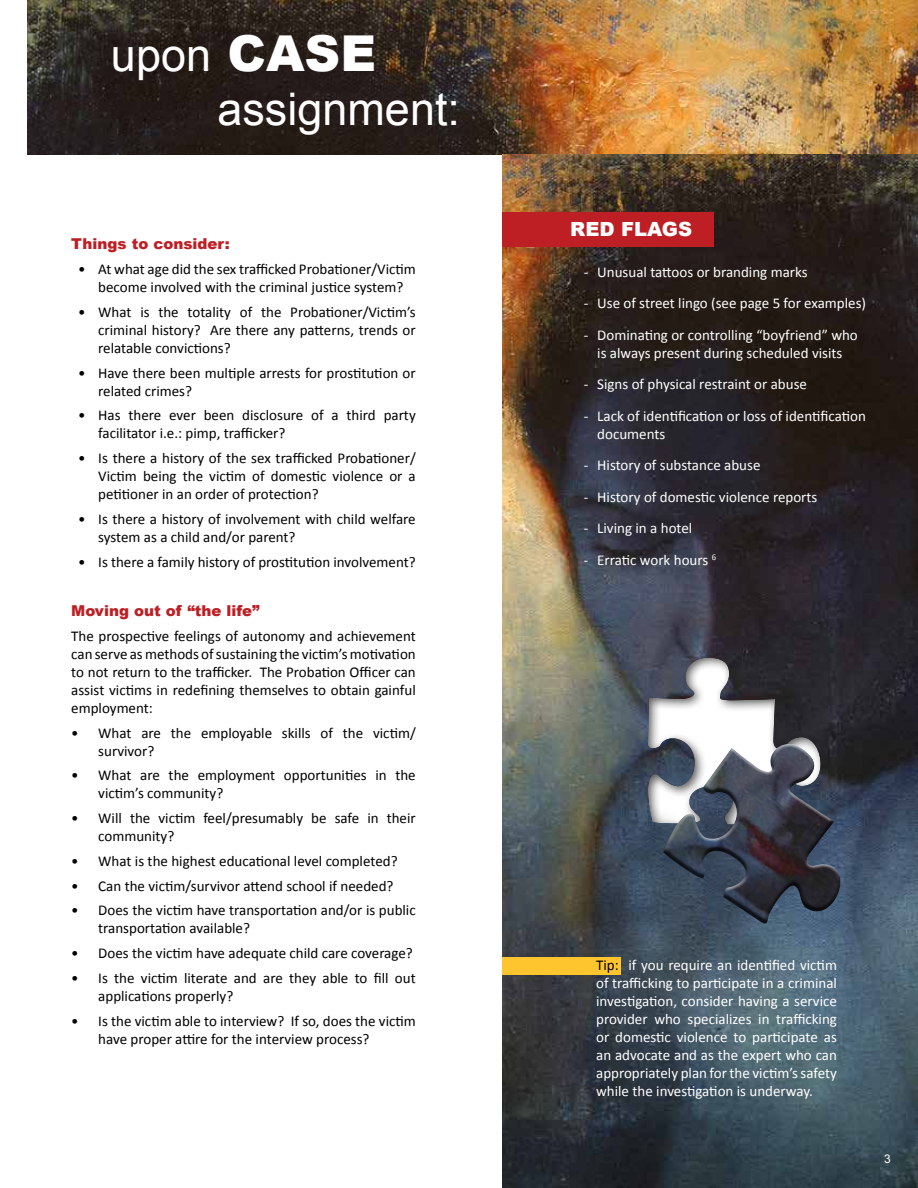
<style>
.page{position:relative;width:918px;height:1188px;background:#fff}
.page>*{position:absolute;margin:0;border:0;box-sizing:border-box;transform-origin:0 0}
.t1{font:45px/54px "Arial";color:#fff}
.t2{font:900 19.5px "Arial";color:#fff}
.t3{font:15px/18px "Calibri";color:#000}
.t4{font:15px/18px "Calibri";color:#fff;text-align:center}
.t5{font:900 15px "Arial";color:#bd1f24}
.t6{font:12px "Arial";color:#fff}
.s1{font-weight:900;font-size:49.5px}
.s2{color:#000}
</style>
<div class="page">
<img style="left:27px;top:0;width:891px;height:154px">
<img style="left:502px;top:154px;width:416px;height:1034px">
<div style="left:502px;top:212px;width:212px;height:35px;background:#bd1f24"></div>
<div style="left:502px;top:957px;width:119px;height:18px;background:#ffc52f"></div>
<div style="left:645px;top:655px;width:176px;height:171px;background:#000;opacity:.67"></div>
<div style="left:574px;top:797px;width:205px;height:209px;background:#000;opacity:.19"></div>
<svg style="left:656px;top:711px;width:240px;height:239px"></svg>
<svg style="left:655px;top:717px;width:239px;height:234px;background:#515a67"></svg>
<h1 class="t1" style="left:217px;top:29px;width:244px;text-indent:-106px">upon <span class="s1">CASE </span>assignment:</h1>
<p class="t5" style="left:71px;top:233px;width:160px">Things to consider:</p>
<p class="t3" style="left:78px;top:260px;width:339px;text-align:center">• At what age did the sex trafficked Probationer/Victim become involved with the criminal justice system?</p>
<p class="t3" style="left:98px;top:303px;width:319px;text-align:justify;text-indent:-20px">• What is the totality of the Probationer/Victim’s criminal history? Are there any patterns, trends or relatable convictions?</p>
<p class="t3" style="left:98px;top:364px;width:319px;text-indent:-20px">• Have there been multiple arrests for prostitution or related crimes?</p>
<p class="t3" style="left:98px;top:406px;width:319px;text-indent:-20px">• Has there ever been disclosure of a third party facilitator i.e.: pimp, trafficker?</p>
<p class="t3" style="left:98px;top:449px;width:319px;text-align:justify;text-indent:-20px">• Is there a history of the sex trafficked Probationer/ Victim being the victim of domestic violence or a petitioner in an order of protection?</p>
<p class="t3" style="left:98px;top:510px;width:319px;text-indent:-20px">• Is there a history of involvement with child welfare system as a child and/or parent?</p>
<p class="t3" style="left:78px;top:553px;width:339px">• Is there a family history of prostitution involvement?</p>
<p class="t5" style="left:71px;top:600px;width:190px">Moving out of “the life”</p>
<p class="t3" style="left:71px;top:627px;width:346px;text-align:justify">The prospective feelings of autonomy and achievement can serve as methods of sustaining the victim’s motivation to not return to the trafficker. The Probation Officer can assist victims in redefining themselves to obtain gainful employment:</p>
<p class="t3" style="left:98px;top:724px;width:319px;text-indent:-27px">• What are the employable skills of the victim/ survivor?</p>
<p class="t3" style="left:98px;top:766px;width:319px;text-indent:-27px">• What are the employment opportunities in the victim’s community?</p>
<p class="t3" style="left:98px;top:809px;width:319px;text-indent:-27px">• Will the victim feel/presumably be safe in their community?</p>
<p class="t3" style="left:71px;top:852px;width:328px">• What is the highest educational level completed?</p>
<p class="t3" style="left:71px;top:877px;width:324px">• Can the victim/survivor attend school if needed?</p>
<p class="t3" style="left:98px;top:901px;width:319px;text-indent:-27px">• Does the victim have transportation and/or is public transportation available?</p>
<p class="t3" style="left:71px;top:944px;width:343px">• Does the victim have adequate child care coverage?</p>
<p class="t3" style="left:98px;top:969px;width:319px;text-indent:-27px">• Is the victim literate and are they able to fill out applications properly?</p>
<p class="t3" style="left:98px;top:1012px;width:319px;text-indent:-27px">• Is the victim able to interview? If so, does the victim have proper attire for the interview process?</p>
<h2 class="t2" style="left:570px;top:215px;width:124px">RED FLAGS</h2>
<p class="t4" style="left:584px;top:263px;width:225px">- Unusual tattoos or branding marks</p>
<p class="t4" style="left:584px;top:294px;width:284px">- Use of street lingo (see page 5 for examples)</p>
<p class="t4" style="left:584px;top:326px;width:276px">- Dominating or controlling “boyfriend” who is always present during scheduled visits</p>
<p class="t4" style="left:584px;top:375px;width:225px">- Signs of physical restraint or abuse</p>
<p class="t4" style="left:597px;top:407px;width:270px;text-align:left;text-indent:-14px">- Lack of identification or loss of identification documents</p>
<p class="t4" style="left:584px;top:456px;width:178px">- History of substance abuse</p>
<p class="t4" style="left:584px;top:488px;width:235px">- History of domestic violence reports</p>
<p class="t4" style="left:584px;top:519px;width:110px">- Living in a hotel</p>
<p class="t4" style="left:584px;top:551px;width:134px">- Erratic work hours <sup>6</sup></p>
<p class="t4" style="left:596px;top:956px;width:242px;text-align:justify"><span class="s2">Tip:</span> if you require an identified victim of trafficking to participate in a criminal investigation, consider having a service provider who specializes in trafficking or domestic violence to participate as an advocate and as the expert who can appropriately plan for the victim’s safety while the investigation is underway.</p>
<p class="t6" style="left:884px;top:1151px;width:8px">3</p>
</div>
